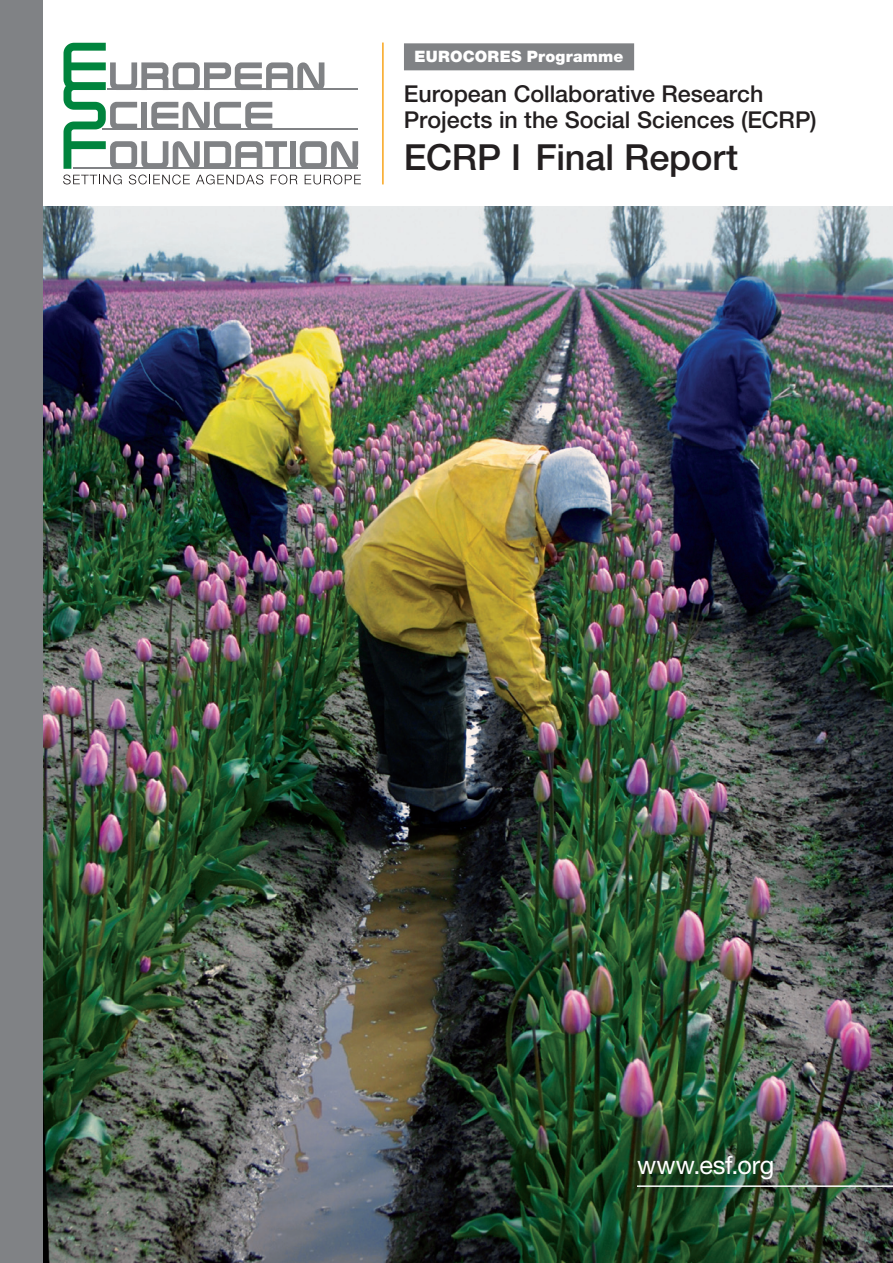
<style>
.page{position:relative;width:893px;height:1263px;background:#fff}
.page>*{position:absolute;margin:0;border:0;box-sizing:border-box;transform-origin:0 0}
.t1{font:500 36px "Helvetica Neue LT Std";letter-spacing:-.005em;color:#231f20}
.t2{font:25.35px "Helvetica Neue LT Std";letter-spacing:-.01em;color:#fff}
.t3{font:500 23.25px/26.1px "Helvetica Neue LT Std";color:#231f20}
.t4{font:900 15.75px "Helvetica Neue LT Std";letter-spacing:.015em;color:#fff}
</style>
<div class="page">
<img style="left:43px;top:206px;width:850px;height:1057px">
<div style="left:0;top:0;width:43px;height:1263px;background:#808285"></div>
<svg style="left:64px;top:43px;width:294px;height:126px"></svg>
<svg style="left:63px;top:175px;width:59px;height:9px"></svg>
<svg style="left:129px;top:175px;width:61px;height:9px"></svg>
<svg style="left:196px;top:175px;width:67px;height:9px"></svg>
<svg style="left:271px;top:175px;width:26px;height:9px"></svg>
<svg style="left:305px;top:175px;width:56px;height:9px"></svg>
<hr style="left:382px;top:43px;width:2px;height:141px;background:#f9a51b">
<hr style="left:637px;top:1185px;width:256px;height:2px;background:#fff">
<div style="left:404px;top:43px;width:230px;height:27px;background:#808285"></div>
<p class="t4" style="left:415px;top:47px;width:210px">EUROCORES Programme</p>
<p class="t3" style="left:404px;top:80px;width:414px">European Collaborative Research<br>Projects in the Social Sciences (ECRP)</p>
<h1 class="t1" style="left:404px;top:135px;width:336px">ECRP I Final Report</h1>
<p class="t2" style="left:637px;top:1150px;width:139px">www.esf.org</p>
</div>
